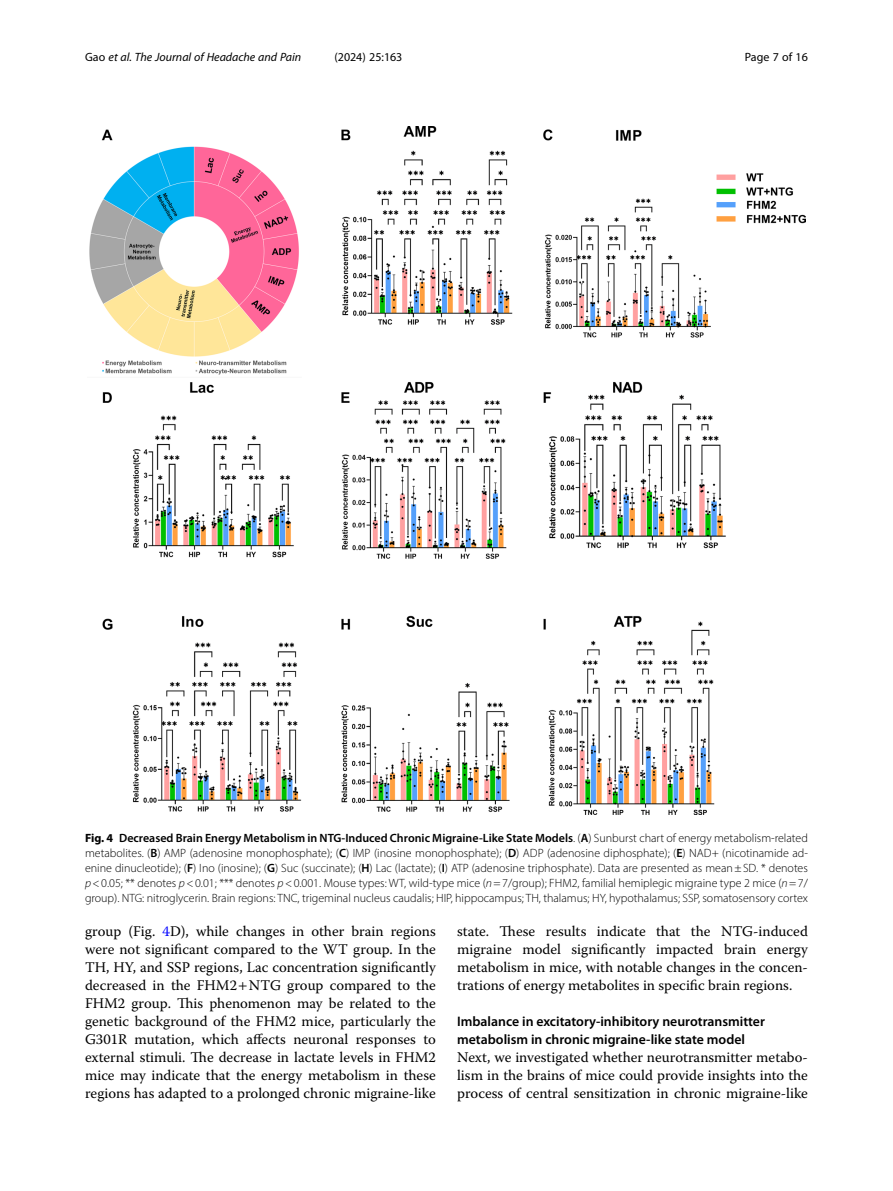
<style>
.page{position:relative;width:893px;height:1191px;background:#fff}
.page>*{position:absolute;margin:0;border:0;box-sizing:border-box;transform-origin:0 0}
.Body_Text{font:14.7px/18px "Warnock Pro";color:#000;text-align:justify}
.Head_2{font:600 13.8px/18px "Myriad Pro";color:#000}
.Figure_Caption{font:300 12px/15px "Myriad Pro";color:#000;text-align:justify}
.t1{font:italic 12px "Myriad Pro";color:#000}
.t2{font:12px "Myriad Pro";color:#000}
.s1{font-style:normal}
.s2{font-weight:700}
.s3{font-weight:600}
.s4{font-style:italic}
.s5{color:#00f}
</style>
<div class="page">
<img style="left:89px;top:126px;width:717px;height:688px">
<p class="t1" style="left:85px;top:50px;width:218px"><span class="s1">Gao</span> et al. The Journal of Headache and Pain</p>
<p class="t2" style="left:334px;top:50px;width:70px">(2024) 25:163</p>
<p class="t2" style="left:745px;top:50px;width:65px">Page 7 of 16</p>
<p class="Figure_Caption" style="left:85px;top:830px;width:724px"><span class="s2">Fig. 4</span> <span class="s3">Decreased Brain Energy Metabolism in NTG-Induced Chronic Migraine-Like State Models</span>. (<span class="s3">A</span>) Sunburst chart of energy metabolism-related metabolites. (<span class="s3">B</span>) AMP (adenosine monophosphate); (<span class="s3">C</span>) IMP (inosine monophosphate); (<span class="s3">D</span>) ADP (adenosine diphosphate); (<span class="s3">E</span>) NAD+ (nicotinamide ad&shy;enine dinucleotide); (<span class="s3">F</span>) Ino (inosine); (<span class="s3">G</span>) Suc (succinate); (<span class="s3">H</span>) Lac (lactate); (<span class="s3">I</span>) ATP (adenosine triphosphate). Data are presented as mean±SD. * denotes <span class="s4">p</span>&lt;0.05; ** denotes <span class="s4">p</span>&lt;0.01; *** denotes <span class="s4">p</span>&lt;0.001. Mouse types: WT, wild-type mice (<span class="s4">n</span>=7/group); FHM2, familial hemiplegic migraine type 2 mice (<span class="s4">n</span>=7/ group). NTG: nitroglycerin. Brain regions: TNC, trigeminal nucleus caudalis; HIP, hippocampus; TH, thalamus; HY, hypothalamus; SSP, somatosensory cortex</p>
<p class="Body_Text" style="left:85px;top:922px;width:352px">group (Fig. <span class="s5">4</span>D), while changes in other brain regions were not significant compared to the WT group. In the TH, HY, and SSP regions, Lac concentration significantly decreased in the FHM2 NTG group compared to the FHM2 group. This phenomenon may be related to the genetic background of the FHM2 mice, particularly the G301R mutation, which affects neuronal responses to external stimuli. The decrease in lactate levels in FHM2 mice may indicate that the energy metabolism in these regions has adapted to a prolonged chronic migraine-like</p>
<p class="Body_Text" style="left:457px;top:922px;width:352px">state. These results indicate that the NTG-induced migraine model significantly impacted brain energy metabolism in mice, with notable changes in the concen&shy;trations of energy metabolites in specific brain regions.</p>
<p class="Head_2" style="left:457px;top:1012px;width:309px">Imbalance in excitatory-inhibitory neurotransmitter metabolism in chronic migraine-like state model</p>
<p class="Body_Text" style="left:457px;top:1048px;width:352px">Next, we investigated whether neurotransmitter metabo&shy;lism in the brains of mice could provide insights into the process of central sensitization in chronic migraine-like</p>
</div>
